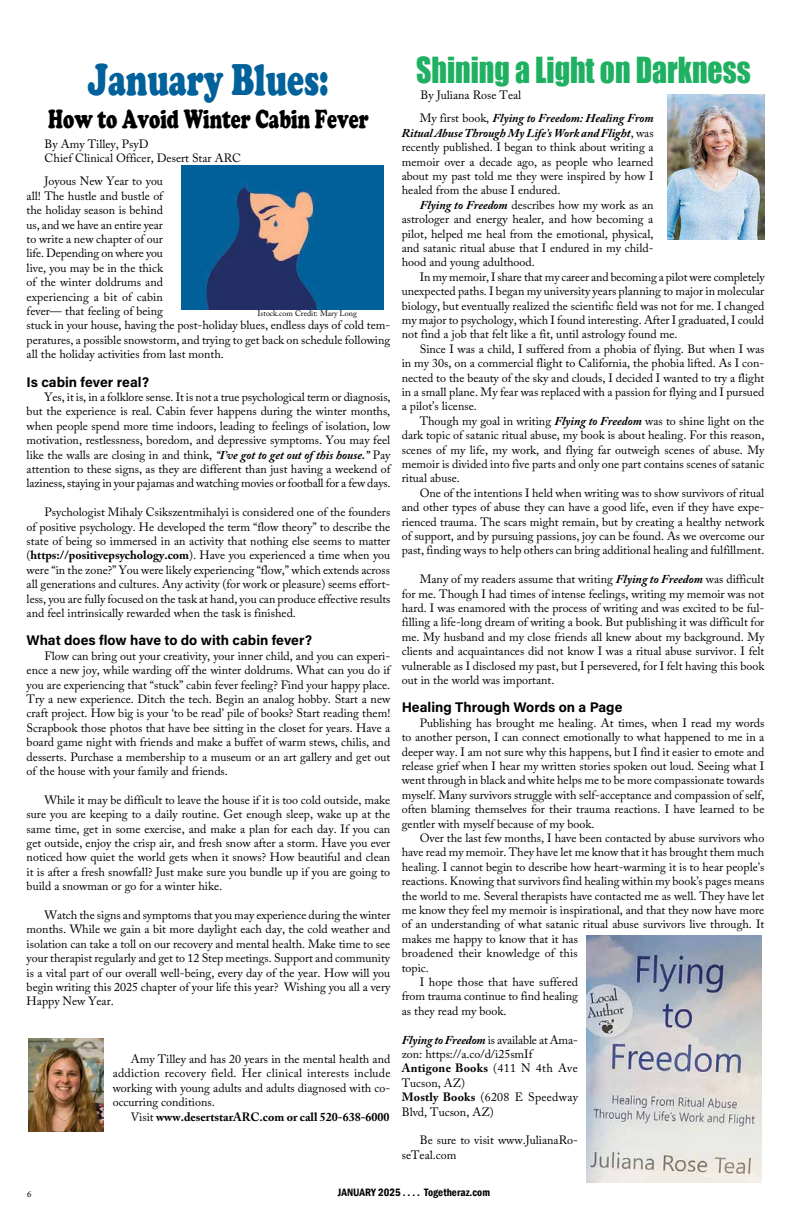
<style>
.page{position:relative;width:792px;height:1224px;background:#fff}
.page>*{position:absolute;margin:0;border:0;box-sizing:border-box;transform-origin:0 0}
.t1{font:900 46px "Cooper";color:#00619b;scale:.69 1}
.t2{font:33px "Impact";color:#1fb161;scale:.9 1}
.t3{font:900 27px "Cooper";color:#000;scale:.69 1}
.t4{font:14px "Acumin Variable Concept";color:#000}
.t5{font:12px/14.4px "Adobe Caslon Pro";color:#000;text-align:justify}
.t6{font:700 12px "Adobe Caslon Pro";color:#000}
.t7{font:600 condensed 11px "Franklin Gothic";color:#000}
.t8{font:9px "Minion Pro";color:#000}
.t9{font:8px "Adobe Caslon Pro";color:#000}
.s1{font-weight:700;font-style:italic}
.s2{font-weight:700}
.s3{font-weight:400}
</style>
<div class="page">
<img style="left:29px;top:1038px;width:75px;height:94px">
<img style="left:587px;top:935px;width:174px;height:247px">
<img style="left:667px;top:94px;width:97px;height:146px">
<img style="left:181px;top:166px;width:202px;height:144px">
<h1 class="t1" style="left:88px;top:53px;width:350px">January Blues:</h1>
<h3 class="t3" style="left:48px;top:103px;width:466px">How to Avoid Winter Cabin Fever</h3>
<p class="t5" style="left:45px;top:136px;width:198px">By Amy Tilley, PsyD<br>Chief Clinical Officer, Desert Star ARC</p>
<p class="t5" style="left:27px;top:174px;width:365px;text-align:left;text-indent:18px">Joyous New Year to you<br>all! The hustle and bustle of<br>the holiday season is behind<br>us, and we have an entire year<br>to write a new chapter of our<br>life. Depending on where you<br>live, you may be in the thick<br>of the winter doldrums and<br>experiencing a bit of cabin<br>fever— that feeling of being<br>stuck in your house, having the post-holiday blues, endless days of cold tem&shy;peratures, a possible snowstorm, and trying to get back on schedule following all the holiday activities from last month.</p>
<p class="t4" style="left:27px;top:372px;width:124px">Is cabin fever real?</p>
<p class="t5" style="left:27px;top:390px;width:366px;text-indent:18px">Yes, it is, in a folklore sense. It is not a true psychological term or diagnosis, but the experience is real. Cabin fever happens during the winter months, when people spend more time indoors, leading to feelings of isolation, low motivation, restlessness, boredom, and depressive symptoms. You may feel like the walls are closing in and think, <span class="s1">“I’ve got to get out of this house.”</span> Pay attention to these signs, as they are different than just having a weekend of laziness, staying in your pajamas and watching movies or football for a few days.</p>
<p class="t5" style="left:27px;top:505px;width:365px;text-indent:18px">Psychologist Mihaly Csikszentmihalyi is considered one of the founders of positive psychology. He developed the term “flow theory” to describe the state of being so immersed in an activity that nothing else seems to matter (<span class="s2">https://positivepsychology.com</span>). Have you experienced a time when you were “in the zone?” You were likely experiencing “flow,” which extends across all generations and cultures. Any activity (for work or pleasure) seems effort&shy;less, you are fully focused on the task at hand, you can produce effective results and feel intrinsically rewarded when the task is finished.</p>
<p class="t4" style="left:27px;top:631px;width:287px">What does flow have to do with cabin fever?</p>
<p class="t5" style="left:27px;top:649px;width:365px;text-indent:18px">Flow can bring out your creativity, your inner child, and you can experi&shy;ence a new joy, while warding off the winter doldrums. What can you do if you are experiencing that “stuck” cabin fever feeling? Find your happy place.<br>Try a new experience. Ditch the tech. Begin an analog hobby. Start a new craft project. How big is your ‘to be read’ pile of books? Start reading them!<br>Scrapbook those photos that have bee sitting in the closet for years. Have a board game night with friends and make a buffet of warm stews, chilis, and desserts. Purchase a membership to a museum or an art gallery and get out of the house with your family and friends.</p>
<p class="t5" style="left:27px;top:793px;width:365px;text-indent:18px">While it may be difficult to leave the house if it is too cold outside, make sure you are keeping to a daily routine. Get enough sleep, wake up at the same time, get in some exercise, and make a plan for each day. If you can get outside, enjoy the crisp air, and fresh snow after a storm. Have you ever noticed how quiet the world gets when it snows? How beautiful and clean it is after a fresh snowfall? Just make sure you bundle up if you are going to build a snowman or go for a winter hike.</p>
<p class="t5" style="left:27px;top:908px;width:365px;text-indent:18px">Watch the signs and symptoms that you may experience during the winter months. While we gain a bit more daylight each day, the cold weather and isolation can take a toll on our recovery and mental health. Make time to see your therapist regularly and get to 12 Step meetings. Support and community is a vital part of our overall well-being, every day of the year. How will you begin writing this 2025 chapter of your life this year? Wishing you all a very Happy New Year.</p>
<p class="t9" style="left:258px;top:308px;width:101px">Istock.com Credit: Mary Long</p>
<p class="t5" style="left:113px;top:1052px;width:279px;text-indent:18px">Amy Tilley and has 20 years in the mental health and addiction recovery field. Her clinical interests include working with young adults and adults diagnosed with co&shy;occurring conditions.</p>
<p class="t6" style="left:131px;top:1110px;width:260px"><span class="s3">Visit</span> www.desertstarARC.com or call 520-638-6000</p>
<h2 class="t2" style="left:416px;top:45px;width:373px">Shining a Light on Darkness</h2>
<p class="t5" style="left:421px;top:88px;width:102px">By Juliana Rose Teal</p>
<p class="t5" style="left:402px;top:111px;width:253px;text-indent:18px">My first book, <span class="s1">Flying to Freedom: Healing From Ritual Abuse Through My Life’s Work and Flight</span>, was recently published. I began to think about writing a memoir over a decade ago, as people who learned about my past told me they were inspired by how I healed from the abuse I endured.</p>
<p class="t5" style="left:402px;top:197px;width:253px;text-indent:18px"><span class="s1">Flying to Freedom</span> describes how my work as an astrologer and energy healer, and how becoming a pilot, helped me heal from the emotional, physical, and satanic ritual abuse that I endured in my child&shy;hood and young adulthood.</p>
<p class="t5" style="left:402px;top:269px;width:364px;text-indent:18px">In my memoir, I share that my career and becoming a pilot were completely unexpected paths. I began my university years planning to major in molecular biology, but eventually realized the scientific field was not for me. I changed my major to psychology, which I found interesting. After I graduated, I could not find a job that felt like a fit, until astrology found me.</p>
<p class="t5" style="left:402px;top:341px;width:364px;text-indent:18px">Since I was a child, I suffered from a phobia of flying. But when I was in my 30s, on a commercial flight to California, the phobia lifted. As I con&shy;nected to the beauty of the sky and clouds, I decided I wanted to try a flight in a small plane. My fear was replaced with a passion for flying and I pursued a pilot’s license.</p>
<p class="t5" style="left:402px;top:413px;width:364px;text-indent:18px">Though my goal in writing <span class="s1">Flying to Freedom</span> was to shine light on the dark topic of satanic ritual abuse, my book is about healing. For this reason, scenes of my life, my work, and flying far outweigh scenes of abuse. My memoir is divided into five parts and only one part contains scenes of satanic ritual abuse.</p>
<p class="t5" style="left:402px;top:485px;width:364px;text-indent:18px">One of the intentions I held when writing was to show survivors of ritual and other types of abuse they can have a good life, even if they have expe&shy;rienced trauma. The scars might remain, but by creating a healthy network of support, and by pursuing passions, joy can be found. As we overcome our past, finding ways to help others can bring additional healing and fulfillment.</p>
<p class="t5" style="left:402px;top:572px;width:364px;text-indent:18px">Many of my readers assume that writing <span class="s1">Flying to Freedom</span> was difficult for me. Though I had times of intense feelings, writing my memoir was not hard. I was enamored with the process of writing and was excited to be ful&shy;filling a life-long dream of writing a book. But publishing it was difficult for me. My husband and my close friends all knew about my background. My clients and acquaintances did not know I was a ritual abuse survivor. I felt vulnerable as I disclosed my past, but I persevered, for I felt having this book out in the world was important.</p>
<p class="t4" style="left:402px;top:698px;width:222px">Healing Through Words on a Page</p>
<p class="t5" style="left:402px;top:715px;width:364px;text-indent:18px">Publishing has brought me healing. At times, when I read my words to another person, I can connect emotionally to what happened to me in a deeper way. I am not sure why this happens, but I find it easier to emote and release grief when I hear my written stories spoken out loud. Seeing what I went through in black and white helps me to be more compassionate towards myself. Many survivors struggle with self-acceptance and compassion of self, often blaming themselves for their trauma reactions. I have learned to be gentler with myself because of my book.</p>
<p class="t5" style="left:420px;top:831px;width:346px">Over the last few months, I have been contacted by abuse survivors who</p>
<p class="t5" style="left:402px;top:845px;width:364px">have read my memoir. They have let me know that it has brought them much</p>
<p class="t5" style="left:402px;top:859px;width:364px">healing. I cannot begin to describe how heart-warming it is to hear people’s</p>
<p class="t5" style="left:402px;top:874px;width:364px">reactions. Knowing that survivors find healing within my book’s pages means</p>
<p class="t5" style="left:402px;top:888px;width:364px">the world to me. Several therapists have contacted me as well. They have let</p>
<p class="t5" style="left:402px;top:903px;width:364px">me know they feel my memoir is inspirational, and that they now have more</p>
<p class="t5" style="left:402px;top:917px;width:364px">of an understanding of what satanic ritual abuse survivors live through. It</p>
<p class="t5" style="left:402px;top:931px;width:178px">makes me happy to know that it has</p>
<p class="t5" style="left:402px;top:946px;width:178px">broadened their knowledge of this</p>
<p class="t5" style="left:402px;top:960px;width:29px">topic.</p>
<p class="t5" style="left:420px;top:975px;width:160px">I hope those that have suffered</p>
<p class="t5" style="left:402px;top:989px;width:178px">from trauma continue to find healing</p>
<p class="t5" style="left:402px;top:1003px;width:106px">as they read my book.</p>
<p class="t5" style="left:402px;top:1032px;width:178px;text-align:left"><span class="s1">Flying to Freedom</span> is available at Ama&shy;zon: https://a.co/d/i25smIf<br><span class="s2">Antigone Books</span> (411 N 4th Ave<br>Tucson, AZ)<br><span class="s2">Mostly Books</span> (6208 E Speedway<br>Blvd, Tucson, AZ)</p>
<p class="t5" style="left:402px;top:1133px;width:178px;text-indent:18px">Be sure to visit www.JulianaRo&shy;seTeal.com</p>
<p class="t8" style="left:27px;top:1188px;width:6px">6</p>
<p class="t7" style="left:338px;top:1185px;width:154px">JANUARY 2025 . . . . Togetheraz.com</p>
</div>
